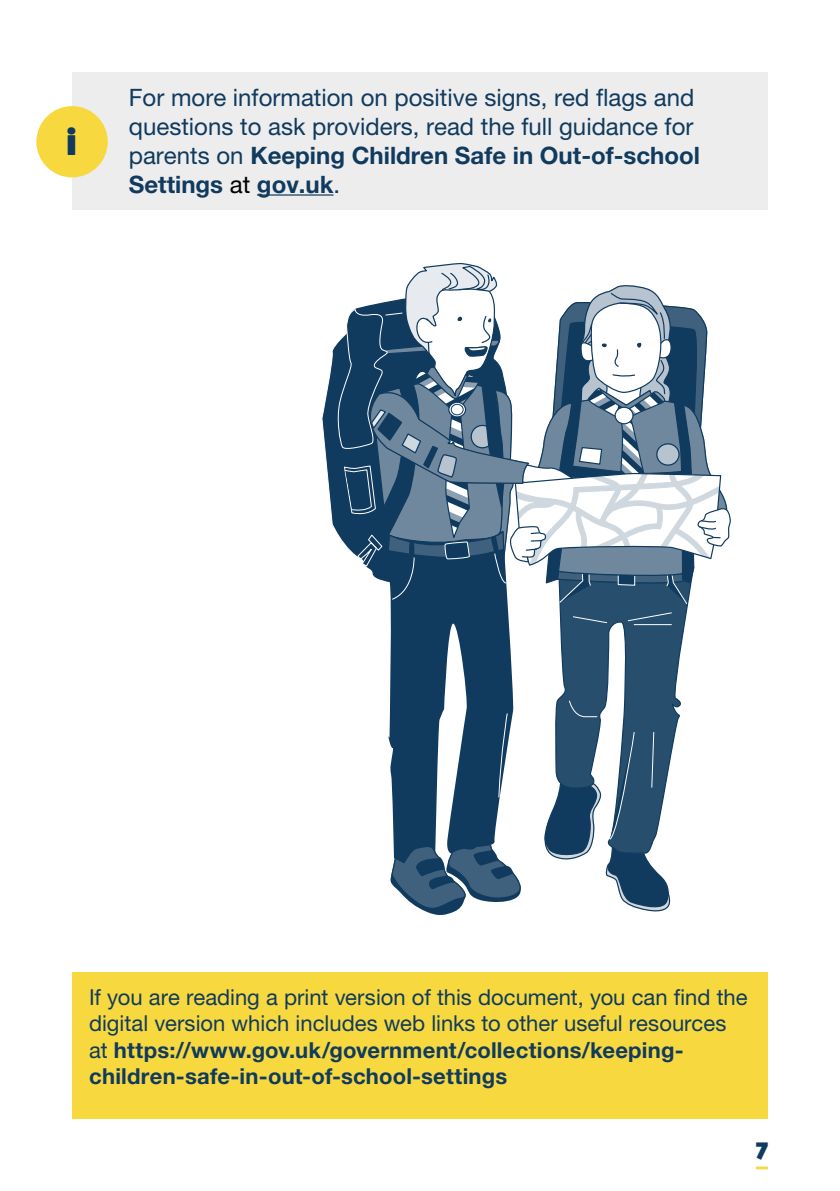
<style>
.page{position:relative;width:840px;height:1191px;background:#fff}
.page>*{position:absolute;margin:0;border:0;box-sizing:border-box;transform-origin:0 0}
.t1{font:800 36px "Fat Frank";color:#103a5e}
.Body_text{font:24px/28.8px "Helvetica Neue LT Pro";color:#103a5e}
.t2{font:800 24px "Fat Frank";color:#103a5e}
.Body_text-2{font:22px/26.4px "Helvetica Neue LT Pro";color:#103a5e}
.s1{font-weight:700}
.s2{color:#000}
</style>
<div class="page">
<div style="left:72px;top:72px;width:695px;height:138px;background:#ededed"></div>
<hr style="left:257px;top:194px;width:76px;height:2px;background:#103a5e">
<div style="left:72px;top:972px;width:695px;height:147px;background:#f7d93f"></div>
<svg style="left:756px;top:1166px;width:11px;height:3px"></svg>
<div style="left:36px;top:106px;width:72px;height:71px;background:#f7d93f;border-radius:50%"></div>
<svg style="left:322px;top:263px;width:409px;height:652px"></svg>
<h1 class="t1" style="left:66px;top:122px;width:12px">i</h1>
<p class="Body_text" style="left:129px;top:83px;width:572px">For more information on positive signs, red flags and questions to ask providers, read the full guidance for parents on <span class="s1">Keeping Children Safe in Out-of-school Settings</span> <span class="s2">at</span> <span class="s1">gov.uk</span>.</p>
<p class="Body_text-2" style="left:89px;top:983px;width:659px">If you are reading a print version of this document, you can find the digital version which includes web links to other useful resources at <span class="s1">https://www.gov.uk/government/collections/keeping&shy;children-safe-in-out-of-school-settings</span></p>
<p class="t2" style="left:755px;top:1137px;width:13px">7</p>
</div>
